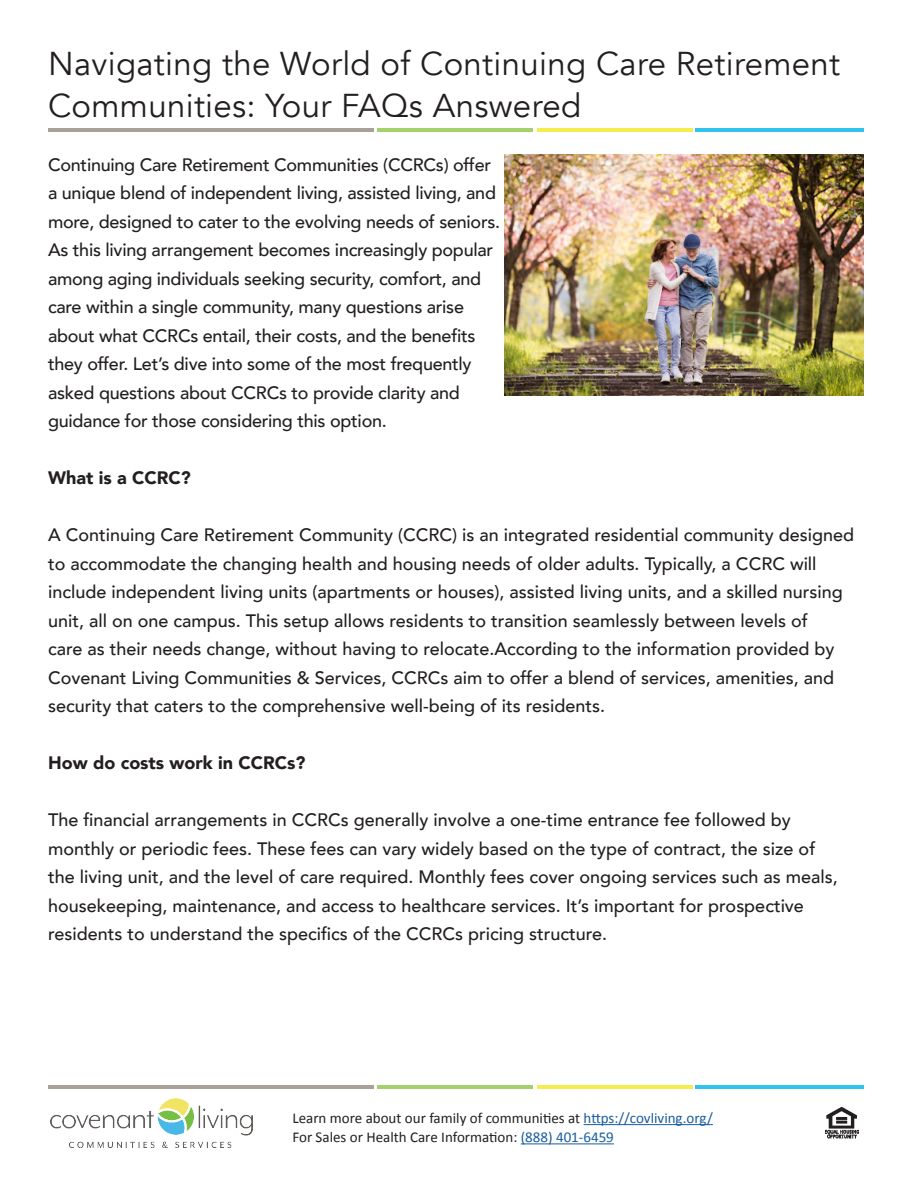
<style>
.page{position:relative;width:918px;height:1188px;background:#fff}
.page>*{position:absolute;margin:0;border:0;box-sizing:border-box;transform-origin:0 0}
.t1{font:33px/42px "Avenir";letter-spacing:.01em;color:#231f20}
.t2{font:500 18px/28.5px "Avenir";color:#231f20}
.t3{font:900 18px "Avenir";color:#231f20}
.t4{font:15px "Calibri";color:#231f20}
.s1{color:#175d9e}
</style>
<div class="page">
<hr style="left:696px;top:128px;width:168px;height:3px;background:#2fc3ed">
<hr style="left:537px;top:128px;width:155px;height:3px;background:#f3ed4e">
<hr style="left:378px;top:128px;width:155px;height:3px;background:#a5d16d">
<hr style="left:48px;top:128px;width:326px;height:3px;background:#a8a197">
<hr style="left:696px;top:1085px;width:168px;height:4px;background:#2fc3ed">
<hr style="left:537px;top:1085px;width:155px;height:4px;background:#f3ed4e">
<hr style="left:378px;top:1085px;width:155px;height:4px;background:#a5d16d">
<hr style="left:48px;top:1085px;width:326px;height:4px;background:#a8a197">
<img style="left:825px;top:1107px;width:34px;height:32px">
<img style="left:51px;top:1098px;width:201px;height:50px">
<hr style="left:584px;top:1124px;width:129px;height:1px;background:#175d9e">
<hr style="left:521px;top:1143px;width:93px;height:1px;background:#175d9e">
<img style="left:504px;top:154px;width:360px;height:242px">
<p class="t1" style="left:48px;top:43px;width:794px">Navigating the World of Continuing Care Retirement<br>Communities: Your FAQs Answered</p>
<p class="t2" style="left:48px;top:149px;width:454px">Continuing Care Retirement Communities (CCRCs) offer a unique blend of independent living, assisted living, and more, designed to cater to the evolving needs of seniors.<br>As this living arrangement becomes increasingly popular among aging individuals seeking security, comfort, and care within a single community, many questions arise about what CCRCs entail, their costs, and the benefits they offer. Let’s dive into some of the most frequently asked questions about CCRCs to provide clarity and guidance for those considering this option.</p>
<p class="t3" style="left:48px;top:463px;width:144px">What is a CCRC?</p>
<p class="t2" style="left:48px;top:520px;width:808px">A Continuing Care Retirement Community (CCRC) is an integrated residential community designed to accommodate the changing health and housing needs of older adults. Typically, a CCRC will include independent living units (apartments or houses), assisted living units, and a skilled nursing unit, all on one campus. This setup allows residents to transition seamlessly between levels of<br>care as their needs change, without having to relocate.According to the information provided by Covenant Living Communities &amp; Services, CCRCs aim to offer a blend of services, amenities, and security that caters to the comprehensive well-being of its residents.</p>
<p class="t3" style="left:48px;top:748px;width:259px">How do costs work in CCRCs?</p>
<p class="t2" style="left:48px;top:805px;width:791px">The financial arrangements in CCRCs generally involve a one-time entrance fee followed by monthly or periodic fees. These fees can vary widely based on the type of contract, the size of the living unit, and the level of care required. Monthly fees cover ongoing services such as meals, housekeeping, maintenance, and access to healthcare services. It’s important for prospective residents to understand the specifics of the CCRCs pricing structure.</p>
<p class="t4" style="left:292px;top:1108px;width:422px">Learn more about our family of communities at <span class="s1">https://covliving.org/</span></p>
<p class="t4" style="left:292px;top:1127px;width:323px">For Sales or Health Care Information: <span class="s1">(888) 401-6459</span></p>
</div>
